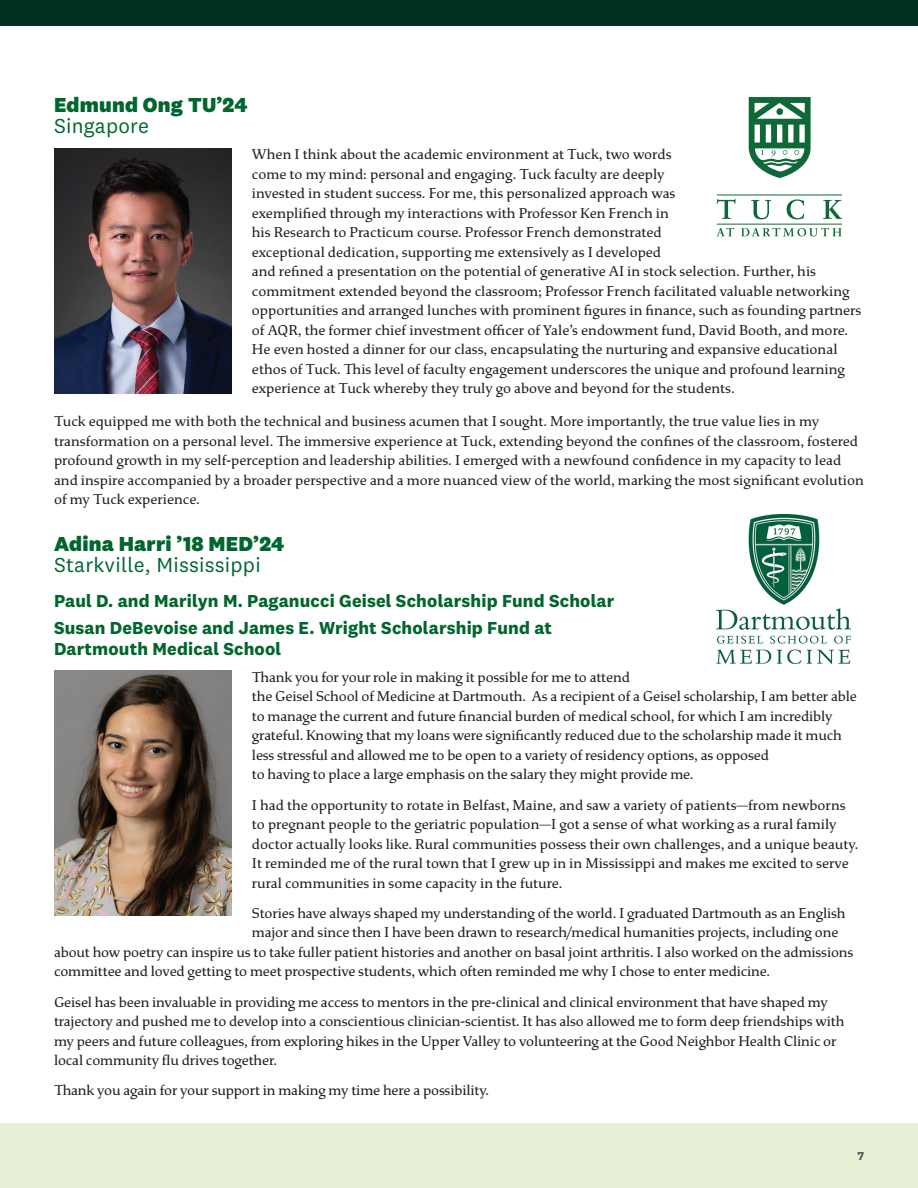
<style>
.page{position:relative;width:918px;height:1188px;background:#fff}
.page>*{position:absolute;margin:0;border:0;box-sizing:border-box;transform-origin:0 0}
.HeadLevel2{font:21px/21px "National 2";letter-spacing:.01em;color:#00662d}
.HeadLevel2-2{font:800 21px/21px "National 2";letter-spacing:.01em;color:#00662d}
.HeadLevel2-3{font:700 18px/21px "National 2";letter-spacing:.01em;color:#00662d}
.HeadLevel2-4{font:15px/19.5px "Dartmouth Ruzicka";color:#231f20}
.BodyCopy{font:15px/19.5px "Dartmouth Ruzicka";letter-spacing:-.01em;color:#231f20}
.t1{font:700 12px "National 2";color:#5a5a5a}
.s1{font-weight:400}
.s2{font-weight:800}
</style>
<div class="page">
<div style="left:0;top:1123px;width:918px;height:65px;background:#e5f0d4"></div>
<div style="left:0;top:0;width:918px;height:26px;background:#003120"></div>
<img style="left:54px;top:670px;width:178px;height:246px">
<img style="left:716px;top:514px;width:135px;height:150px">
<img style="left:54px;top:148px;width:178px;height:246px">
<svg style="left:749px;top:97px;width:62px;height:81px"></svg>
<svg style="left:717px;top:199px;width:19px;height:20px"></svg>
<svg style="left:751px;top:200px;width:20px;height:19px"></svg>
<svg style="left:787px;top:199px;width:17px;height:20px"></svg>
<svg style="left:823px;top:200px;width:19px;height:19px"></svg>
<svg style="left:717px;top:228px;width:17px;height:8px"></svg>
<svg style="left:741px;top:228px;width:101px;height:8px"></svg>
<hr style="left:717px;top:224px;width:125px;height:1px;background:#0f6838">
<hr style="left:717px;top:195px;width:125px;height:1px;background:#0f6838">
<p class="HeadLevel2-2" style="left:54px;top:94px;width:195px">Edmund Ong TU’24<br><span class="s1">Singapore</span></p>
<p class="HeadLevel2-4" style="left:252px;top:145px;width:611px">When I think about the academic environment at Tuck, two words<br>come to my mind: personal and engaging. Tuck faculty are deeply<br>invested in student success. For me, this personalized approach was<br>exemplified through my interactions with Professor Ken French in<br>his Research to Practicum course. Professor French demonstrated<br>exceptional dedication, supporting me extensively as I developed<br>and refined a presentation on the potential of generative AI in stock selection. Further, his commitment extended beyond the classroom; Professor French facilitated valuable networking opportunities and arranged lunches with prominent figures in finance, such as founding partners of AQR, the former chief investment officer of Yale’s endowment fund, David Booth, and more.<br>He even hosted a dinner for our class, encapsulating the nurturing and expansive educational ethos of Tuck. This level of faculty engagement underscores the unique and profound learning experience at Tuck whereby they truly go above and beyond for the students.</p>
<p class="HeadLevel2-4" style="left:54px;top:412px;width:811px">Tuck equipped me with both the technical and business acumen that I sought. More importantly, the true value lies in my transformation on a personal level. The immersive experience at Tuck, extending beyond the confines of the classroom, fostered profound growth in my self-perception and leadership abilities. I emerged with a newfound confidence in my capacity to lead and inspire accompanied by a broader perspective and a more nuanced view of the world, marking the most significant evolution of my Tuck experience.</p>
<p class="HeadLevel2" style="left:54px;top:533px;width:232px"><span class="s2">Adina Harri ’18 MED’24<br></span>Starkville, Mississippi</p>
<p class="HeadLevel2-3" style="left:54px;top:590px;width:562px">Paul D. and Marilyn M. Paganucci Geisel Scholarship Fund Scholar</p>
<p class="HeadLevel2-3" style="left:54px;top:618px;width:499px">Susan DeBevoise and James E. Wright Scholarship Fund at<br>Dartmouth Medical School</p>
<p class="HeadLevel2-4" style="left:252px;top:667px;width:606px">Thank you for your role in making it possible for me to attend<br>the Geisel School of Medicine at Dartmouth. As a recipient of a Geisel scholarship, I am better able to manage the current and future financial burden of medical school, for which I am incredibly grateful. Knowing that my loans were significantly reduced due to the scholarship made it much less stressful and allowed me to be open to a variety of residency options, as opposed<br>to having to place a large emphasis on the salary they might provide me.</p>
<p class="BodyCopy" style="left:252px;top:795px;width:608px">I had the opportunity to rotate in Belfast, Maine, and saw a variety of patients—from newborns to pregnant people to the geriatric population—I got a sense of what working as a rural family doctor actually looks like. Rural communities possess their own challenges, and a unique beauty.<br>It reminded me of the rural town that I grew up in in Mississippi and makes me excited to serve rural communities in some capacity in the future.</p>
<p class="BodyCopy" style="left:252px;top:903px;width:595px">Stories have always shaped my understanding of the world. I graduated Dartmouth as an English</p>
<p class="BodyCopy" style="left:252px;top:923px;width:588px">major and since then I have been drawn to research/medical humanities projects, including one</p>
<p class="BodyCopy" style="left:54px;top:942px;width:801px">about how poetry can inspire us to take fuller patient histories and another on basal joint arthritis. I also worked on the admissions</p>
<p class="BodyCopy" style="left:54px;top:962px;width:718px">committee and loved getting to meet prospective students, which often reminded me why I chose to enter medicine.</p>
<p class="BodyCopy" style="left:54px;top:992px;width:792px">Geisel has been invaluable in providing me access to mentors in the pre-clinical and clinical environment that have shaped my trajectory and pushed me to develop into a conscientious clinician-scientist. It has also allowed me to form deep friendships with my peers and future colleagues, from exploring hikes in the Upper Valley to volunteering at the Good Neighbor Health Clinic or local community flu drives together.</p>
<p class="BodyCopy" style="left:54px;top:1081px;width:437px">Thank you again for your support in making my time here a possibility.</p>
<p class="t1" style="left:857px;top:1149px;width:8px">7</p>
</div>
